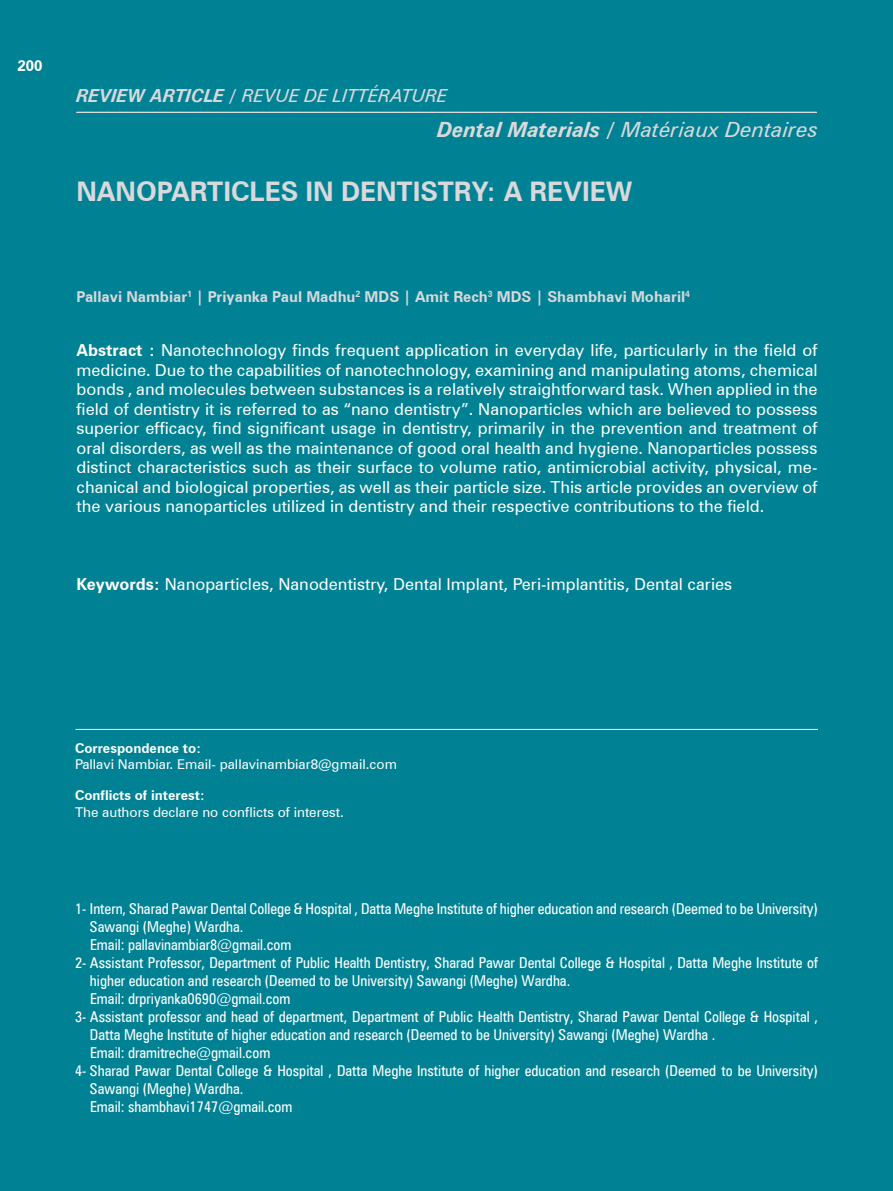
<style>
.page{position:relative;width:893px;height:1191px;background:#008294}
.page>*{position:absolute;margin:0;border:0;box-sizing:border-box;transform-origin:0 0}
.t1{font:700 27px "Zurich BT";letter-spacing:-.005em;color:#d9d9db}
.t2{font:italic 21px "Zurich BT";color:#d9d9db}
.t3{font:italic 18px "Zurich BT";color:#d9d9db}
.t4{font:16.5px/19.5px "Zurich BT";color:#fff;text-align:justify}
.t5{font:condensed 15px/18px "Zurich BT";color:#fff}
.t6{font:700 15px "Zurich BT";color:#d9d9db}
.t7{font:700 15px "Zurich BT";color:#fff}
.t8{font:13.5px "Zurich BT";color:#fff}
.t9{font:700 13.5px "Zurich BT";color:#fff}
.s1{font-weight:700}
</style>
<div class="page">
<hr style="left:77px;top:112px;width:740px;height:1px;background:#d9d9db">
<hr style="left:76px;top:729px;width:742px;height:1px;background:#fff">
<p class="t7" style="left:17px;top:57px;width:26px">200</p>
<p class="t3" style="left:77px;top:84px;width:373px"><span class="s1">REVIEW ARTICLE /</span> REVUE DE LITTÉRATURE</p>
<p class="t2" style="left:437px;top:117px;width:383px"><span class="s1">Dental Materials /</span> Matériaux Dentaires</p>
<p class="t1" style="left:76px;top:175px;width:557px">NANOPARTICLES IN DENTISTRY: A REVIEW</p>
<p class="t6" style="left:76px;top:288px;width:615px">Pallavi Nambiar<sup>1</sup> | Priyanka Paul Madhu<sup>2</sup> MDS | Amit Rech<sup>3</sup> MDS | Shambhavi Moharil<sup>4</sup></p>
<p class="t4" style="left:76px;top:341px;width:743px"><span class="s1">Abstract :</span> Nanotechnology finds frequent application in everyday life, particularly in the field of medicine. Due to the capabilities of nanotechnology, examining and manipulating atoms, chemical bonds , and molecules between substances is a relatively straightforward task. When applied in the field of dentistry it is referred to as “nano dentistry”. Nanoparticles which are believed to possess superior efficacy, find significant usage in dentistry, primarily in the prevention and treatment of oral disorders, as well as the maintenance of good oral health and hygiene. Nanoparticles possess distinct characteristics such as their surface to volume ratio, antimicrobial activity, physical, me&shy;chanical and biological properties, as well as their particle size. This article provides an overview of the various nanoparticles utilized in dentistry and their respective contributions to the field.</p>
<p class="t4" style="left:76px;top:575px;width:657px"><span class="s1">Keywords:</span> Nanoparticles, Nanodentistry, Dental Implant, Peri-implantitis, Dental caries</p>
<p class="t9" style="left:75px;top:739px;width:128px">Correspondence to:</p>
<p class="t8" style="left:75px;top:756px;width:324px">Pallavi Nambiar. Email- pallavinambiar8@gmail.com</p>
<p class="t9" style="left:75px;top:787px;width:132px">Conflicts of interest:</p>
<p class="t8" style="left:75px;top:803px;width:270px">The authors declare no conflicts of interest.</p>
<p class="t5" style="left:90px;top:899px;width:729px;text-indent:-15px">1- Intern, Sharad Pawar Dental College &amp; Hospital , Datta Meghe Institute of higher education and research (Deemed to be University)<br>Sawangi (Meghe) Wardha.</p>
<p class="t5" style="left:90px;top:935px;width:203px">Email: pallavinambiar8@gmail.com</p>
<p class="t5" style="left:90px;top:953px;width:729px;text-indent:-15px">2- Assistant Professor, Department of Public Health Dentistry, Sharad Pawar Dental College &amp; Hospital , Datta Meghe Institute of higher education and research (Deemed to be University) Sawangi (Meghe) Wardha.</p>
<p class="t5" style="left:90px;top:989px;width:202px">Email: drpriyanka0690@gmail.com</p>
<p class="t5" style="left:90px;top:1007px;width:729px;text-indent:-15px">3- Assistant professor and head of department, Department of Public Health Dentistry, Sharad Pawar Dental College &amp; Hospital ,<br>Datta Meghe Institute of higher education and research (Deemed to be University) Sawangi (Meghe) Wardha .</p>
<p class="t5" style="left:90px;top:1043px;width:182px">Email: dramitreche@gmail.com</p>
<p class="t5" style="left:90px;top:1061px;width:729px;text-indent:-15px">4- Sharad Pawar Dental College &amp; Hospital , Datta Meghe Institute of higher education and research (Deemed to be University)<br>Sawangi (Meghe) Wardha.</p>
<p class="t5" style="left:90px;top:1097px;width:204px">Email: shambhavi1747@gmail.com</p>
</div>
